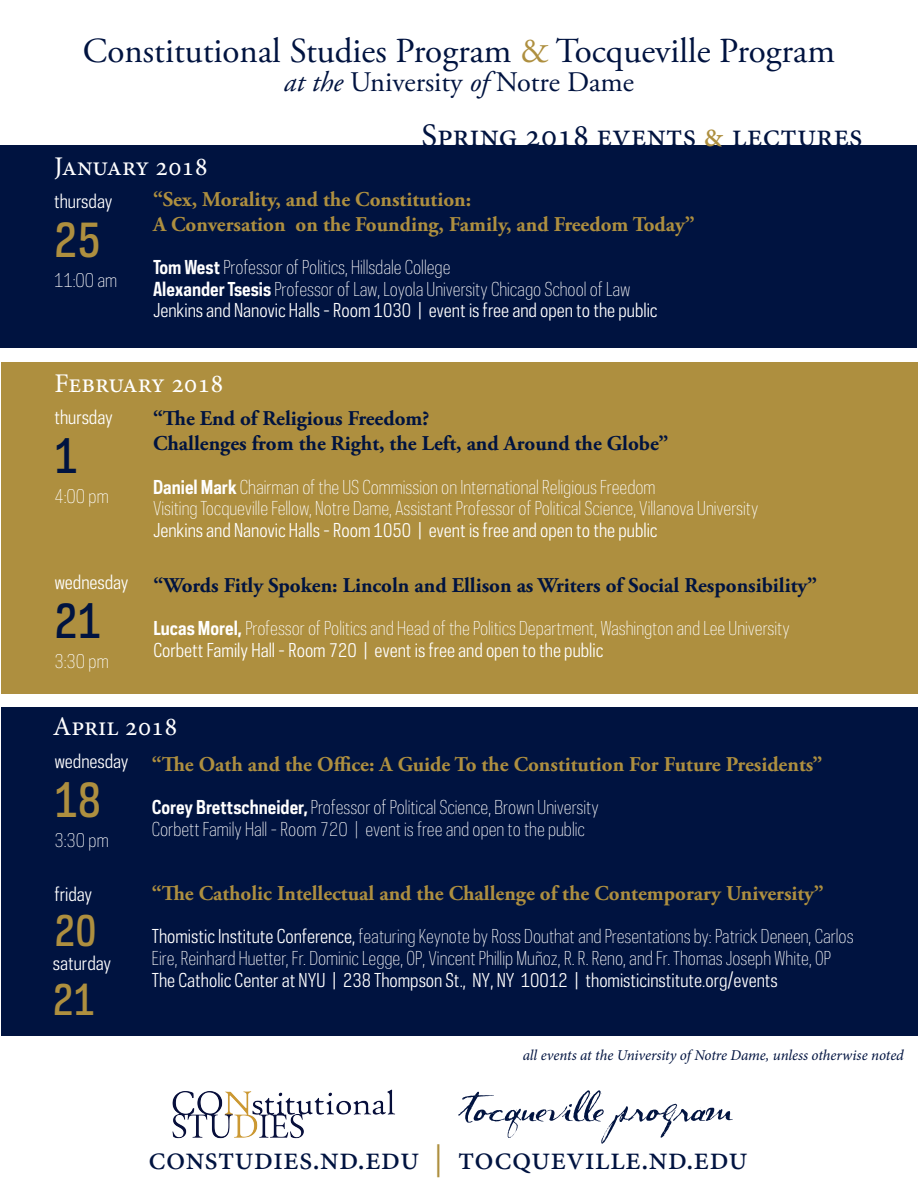
<style>
.page{position:relative;width:918px;height:1188px;background:#fff}
.page>*{position:absolute;margin:0;border:0;box-sizing:border-box;transform-origin:0 0}
.t1{font:67.5px "Dark Roast";color:#001340}
.t2{font:500 45px "Galaxie Polaris Condensed";color:#ae8f3f}
.t3{font:500 45px "Galaxie Polaris Condensed";color:#001340}
.t4{font:500 40.5px "Galaxie Polaris Condensed";color:#ae8f3f}
.t5{font:35.1px "Adobe Garamond Pro";color:#001340}
.t6{font:33px "Minion Pro";color:#001340}
.t7{font:28.35px "Adobe Garamond Pro";color:#001340}
.t8{font:27px "Minion Pro";color:#fff}
.t9{font:700 21px/25.2px "Adobe Garamond Pro";color:#ae8f3f}
.t10{font:700 21px/25.2px "Adobe Garamond Pro";color:#001340}
.t11{font:300 18px/21.6px "Galaxie Polaris Condensed";color:#fff}
.t12{font:18px "Galaxie Polaris Condensed";color:#fff}
.t13{font:italic 15px "Minion Pro";letter-spacing:-.01em;color:#001340}
.s1{color:#ae8f3f}
.s2{font-style:italic}
.s3{font-weight:700}
.s4{font-weight:400}
</style>
<div class="page">
<div style="left:1px;top:146px;width:916px;height:202px;background:#001340"></div>
<div style="left:1px;top:362px;width:917px;height:332px;background:#ae8f3f"></div>
<div style="left:1px;top:708px;width:917px;height:328px;background:#001340"></div>
<img style="left:172px;top:1089px;width:223px;height:50px">
<p class="t5" style="left:83px;top:30px;width:754px">Constitutional Studies Program <span class="s1">&amp;</span> Tocqueville Program</p>
<p class="t7" style="left:284px;top:65px;width:352px"><span class="s2">at the</span> University <span class="s2">of</span> Notre Dame</p>
<p class="t8" style="left:54px;top:149px;width:155px">January 2018</p>
<p class="t6" style="left:422px;top:113px;width:443px">Spring 2018 events <span class="s1">&amp;</span> lectures</p>
<p class="t12" style="left:54px;top:189px;width:60px">thursday</p>
<p class="t2" style="left:54px;top:209px;width:48px">25</p>
<p class="t11" style="left:54px;top:269px;width:65px">11:00 am</p>
<p class="t9" style="left:153px;top:187px;width:543px">“Sex, Morality, and the Constitution:<br>A Conversation on the Founding, Family, and Freedom Today”</p>
<p class="t11" style="left:153px;top:256px;width:299px"><span class="s3">Tom West</span> Professor of Politics, Hillsdale College</p>
<p class="t11" style="left:153px;top:278px;width:479px"><span class="s3">Alexander Tsesis</span> Professor of Law, Loyola University Chicago School of Law</p>
<p class="t12" style="left:153px;top:298px;width:506px">Jenkins and Nanovic Halls - Room 1030 | event is free and open to the public</p>
<p class="t8" style="left:54px;top:365px;width:171px">February 2018</p>
<p class="t10" style="left:153px;top:406px;width:517px">“The End of Religious Freedom?<br>Challenges from the Right, the Left, and Around the Globe”</p>
<p class="t11" style="left:153px;top:476px;width:607px"><span class="s3">Daniel Mark</span> Chairman of the US Commission on International Religious Freedom<br>Visiting Tocqueville Fellow, Notre Dame, Assistant Professor of Political Science, Villanova University</p>
<p class="t12" style="left:153px;top:518px;width:506px">Jenkins and Nanovic Halls - Room 1050 | event is free and open to the public</p>
<p class="t12" style="left:54px;top:406px;width:60px">thursday</p>
<p class="t3" style="left:54px;top:426px;width:25px">1</p>
<p class="t11" style="left:54px;top:485px;width:56px">4:00 pm</p>
<p class="t12" style="left:54px;top:571px;width:76px">wednesday</p>
<p class="t3" style="left:54px;top:591px;width:48px">21</p>
<p class="t11" style="left:54px;top:650px;width:56px">3:30 pm</p>
<p class="t10" style="left:153px;top:573px;width:665px">“Words Fitly Spoken: Lincoln and Ellison as Writers of Social Responsibility”</p>
<p class="t11" style="left:153px;top:617px;width:638px"><span class="s3">Lucas Morel,</span> Professor of Politics and Head of the Politics Department, Washington and Lee University</p>
<p class="t12" style="left:153px;top:638px;width:452px">Corbett Family Hall - Room 720 | event is free and open to the public</p>
<p class="t8" style="left:53px;top:709px;width:126px">April 2018</p>
<p class="t12" style="left:54px;top:749px;width:76px">wednesday</p>
<p class="t2" style="left:54px;top:770px;width:48px">18</p>
<p class="t11" style="left:54px;top:829px;width:56px">3:30 pm</p>
<p class="t9" style="left:152px;top:752px;width:672px">“The Oath and the Office: A Guide To the Constitution For Future Presidents”</p>
<p class="t11" style="left:152px;top:796px;width:448px"><span class="s3">Corey Brettschneider,</span> Professor of Political Science, Brown University</p>
<p class="t11" style="left:152px;top:818px;width:435px">Corbett Family Hall - Room 720 | event is free and open to the public</p>
<p class="t12" style="left:54px;top:883px;width:39px">friday</p>
<p class="t4" style="left:54px;top:904px;width:44px">20</p>
<p class="t12" style="left:53px;top:951px;width:60px">saturday</p>
<p class="t4" style="left:53px;top:972px;width:44px">21</p>
<p class="t9" style="left:152px;top:881px;width:673px">“The Catholic Intellectual and the Challenge of the Contemporary University”</p>
<p class="t11" style="left:152px;top:925px;width:703px"><span class="s4">Thomistic Institute Conference,</span> featuring Keynote by Ross Douthat and Presentations by: Patrick Deneen, Carlos<br>Eire, Reinhard Huetter, Fr. Dominic Legge, OP, Vincent Phillip Muñoz, R. R. Reno, and Fr. Thomas Joseph White, OP</p>
<p class="t12" style="left:152px;top:968px;width:628px">The Catholic Center at NYU | 238 Thompson St., NY, NY 10012 | thomisticinstitute.org/events</p>
<p class="t13" style="left:523px;top:1045px;width:383px">all events at the University of Notre Dame, unless otherwise noted</p>
<p class="t1" style="left:461px;top:1075px;width:273px">tocqueville program</p>
<p class="t6" style="left:149px;top:1136px;width:601px">constudies.nd.edu <span class="s1">|</span> tocqueville.nd.edu</p>
</div>
